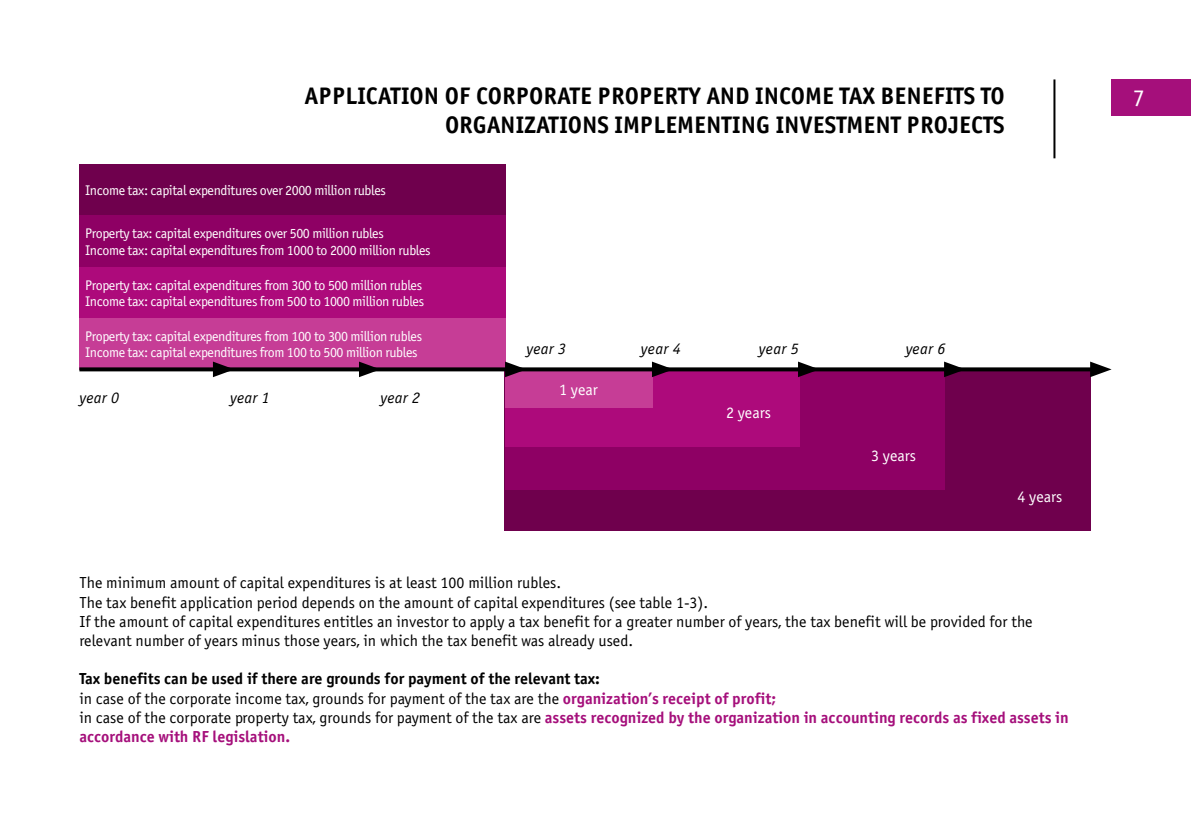
<style>
.page{position:relative;width:1191px;height:840px;background:#fff}
.page>*{position:absolute;margin:0;border:0;box-sizing:border-box;transform-origin:0 0}
.t1{font:700 24px/28.8px "Officina Sans C";color:#000;text-align:right}
.t2{font:24px "Officina Sans C";color:#fff}
.t3{font:16px/19.2px "Officina Sans C";color:#000}
.t4{font:700 16px/19.2px "Officina Sans C";color:#a50f7b}
.t5{font:italic 16px "Officina Sans C";letter-spacing:.02em;color:#000}
.t6{font:16px "Officina Sans C";color:#fff}
.t7{font:14px/16.8px "Officina Sans C";letter-spacing:-.03em;color:#fff}
.s1{color:#000}
.s2{font-weight:400;color:#000}
</style>
<div class="page">
<div style="left:1111px;top:79px;width:80px;height:37px;background:#a50f7b"></div>
<div style="left:505px;top:369px;width:585px;height:161px;background:#6f004d"></div>
<div style="left:505px;top:369px;width:439px;height:120px;background:#8e0064"></div>
<div style="left:505px;top:369px;width:294px;height:77px;background:#ad0a7b"></div>
<div style="left:505px;top:369px;width:147px;height:38px;background:#c63d96"></div>
<hr style="left:1053px;top:79px;width:2px;height:79px;background:#000">
<div style="left:79px;top:164px;width:427px;height:51px;background:#6f004d"></div>
<div style="left:79px;top:215px;width:427px;height:52px;background:#8e0064"></div>
<div style="left:79px;top:267px;width:427px;height:51px;background:#ad0a7b"></div>
<div style="left:79px;top:318px;width:427px;height:51px;background:#c63d96"></div>
<svg style="left:79px;top:367px;width:134px;height:4px"></svg>
<svg style="left:213px;top:361px;width:21px;height:16px"></svg>
<svg style="left:526px;top:367px;width:126px;height:4px"></svg>
<svg style="left:652px;top:361px;width:21px;height:16px"></svg>
<svg style="left:225px;top:367px;width:134px;height:4px"></svg>
<svg style="left:359px;top:361px;width:21px;height:16px"></svg>
<svg style="left:664px;top:367px;width:134px;height:4px"></svg>
<svg style="left:798px;top:361px;width:21px;height:16px"></svg>
<svg style="left:371px;top:367px;width:134px;height:4px"></svg>
<svg style="left:505px;top:361px;width:21px;height:16px"></svg>
<svg style="left:810px;top:367px;width:134px;height:4px"></svg>
<svg style="left:944px;top:361px;width:21px;height:16px"></svg>
<svg style="left:956px;top:367px;width:134px;height:4px"></svg>
<svg style="left:1090px;top:361px;width:21px;height:16px"></svg>
<h1 class="t1" style="left:304px;top:82px;width:701px">APPLICATION OF CORPORATE PROPERTY AND INCOME TAX BENEFITS TO<br>ORGANIZATIONS IMPLEMENTING INVESTMENT PROJECTS</h1>
<p class="t7" style="left:85px;top:182px;width:302px">Income tax: capital expenditures over 2000 million rubles</p>
<p class="t7" style="left:85px;top:225px;width:347px">Property tax: capital expenditures over 500 million rubles<br>Income tax: capital expenditures from 1000 to 2000 million rubles</p>
<p class="t7" style="left:85px;top:276px;width:340px">Property tax: capital expenditures from 300 to 500 million rubles<br>Income tax: capital expenditures from 500 to 1000 million rubles</p>
<p class="t7" style="left:85px;top:327px;width:338px">Property tax: capital expenditures from 100 to 300 million rubles<br>Income tax: capital expenditures from 100 to 500 million rubles</p>
<p class="t5" style="left:79px;top:389px;width:41px">year 0</p>
<p class="t5" style="left:230px;top:389px;width:41px">year 1</p>
<p class="t5" style="left:380px;top:389px;width:41px">year 2</p>
<p class="t5" style="left:526px;top:339px;width:41px">year 3</p>
<p class="t5" style="left:641px;top:339px;width:41px">year 4</p>
<p class="t5" style="left:759px;top:339px;width:41px">year 5</p>
<p class="t5" style="left:905px;top:339px;width:41px">year 6</p>
<p class="t6" style="left:559px;top:380px;width:40px">1 year</p>
<p class="t6" style="left:726px;top:403px;width:46px">2 years</p>
<p class="t6" style="left:871px;top:447px;width:46px">3 years</p>
<p class="t6" style="left:1017px;top:488px;width:46px">4 years</p>
<p class="t3" style="left:79px;top:573px;width:955px">The minimum amount of capital expenditures is at least 100 million rubles.<br>The tax benefit application period depends on the amount of capital expenditures (see table 1-3).<br>If the amount of capital expenditures entitles an investor to apply a tax benefit for a greater number of years, the tax benefit will be provided for the relevant number of years minus those years, in which the tax benefit was already used.</p>
<p class="t4" style="left:79px;top:669px;width:990px"><span class="s1">Tax benefits can be used if there are grounds for payment of the relevant tax:<br></span><span class="s2">in case of the corporate income tax, grounds for payment of the tax are the</span> organization’s receipt of profit;<br><span class="s2">in case of the corporate property tax, grounds for payment of the tax are</span> assets recognized by the organization in accounting records as fixed assets in accordance with RF legislation.</p>
<h1 class="t2" style="left:1132px;top:84px;width:13px">7</h1>
</div>
